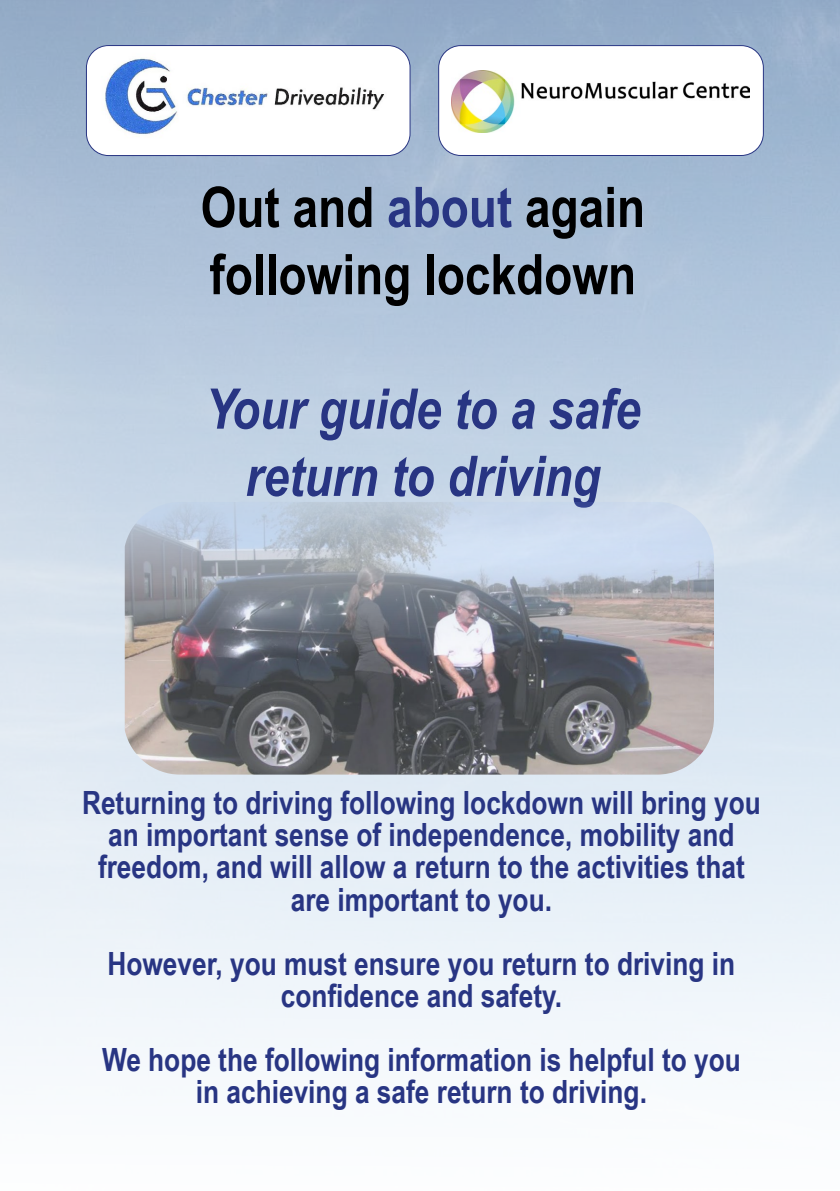
<style>
.page{position:relative;width:840px;height:1191px;background:#fff}
.page>*{position:absolute;margin:0;border:0;box-sizing:border-box;transform-origin:0 0}
.t1{font:700 56px/67.2px "Arial Narrow";color:#000}
.t2{font:italic 700 56px/67.2px "Arial Narrow";color:#283583;text-align:center}
.t3{font:700 32px/32px "Arial Narrow";color:#283583;text-align:center}
.s1{color:#283583}
</style>
<div class="page">
<img style="left:0;top:0;width:839px;height:1071px">
<div style="left:86px;top:46px;width:324px;height:109px;background:#fff;border-radius:22px"></div>
<img style="left:86px;top:46px;width:324px;height:96px">
<div style="left:86px;top:45px;width:324px;height:111px;border:1px solid #283583;border-radius:22px"></div>
<div style="left:438px;top:46px;width:325px;height:109px;background:#fff;border-radius:22px"></div>
<img style="left:451px;top:70px;width:297px;height:63px">
<div style="left:438px;top:45px;width:325px;height:111px;border:1px solid #283583;border-radius:22px"></div>
<img style="left:125px;top:502px;width:588px;height:272px">
<h1 class="t1" style="left:200px;top:171px;width:445px">Out and <span class="s1">about</span> again following lockdown</h1>
<h1 class="t2" style="left:205px;top:373px;width:436px">Your guide to a safe return to driving</h1>
<p class="t3" style="left:82px;top:785px;width:679px">Returning to driving following lockdown will bring you an important sense of independence, mobility and freedom, and will allow a return to the activities that are important to you.</p>
<p class="t3" style="left:107px;top:945px;width:629px">However, you must ensure you return to driving in confidence and safety.</p>
<p class="t3" style="left:102px;top:1041px;width:640px">We hope the following information is helpful to you in achieving a safe return to driving.</p>
</div>
